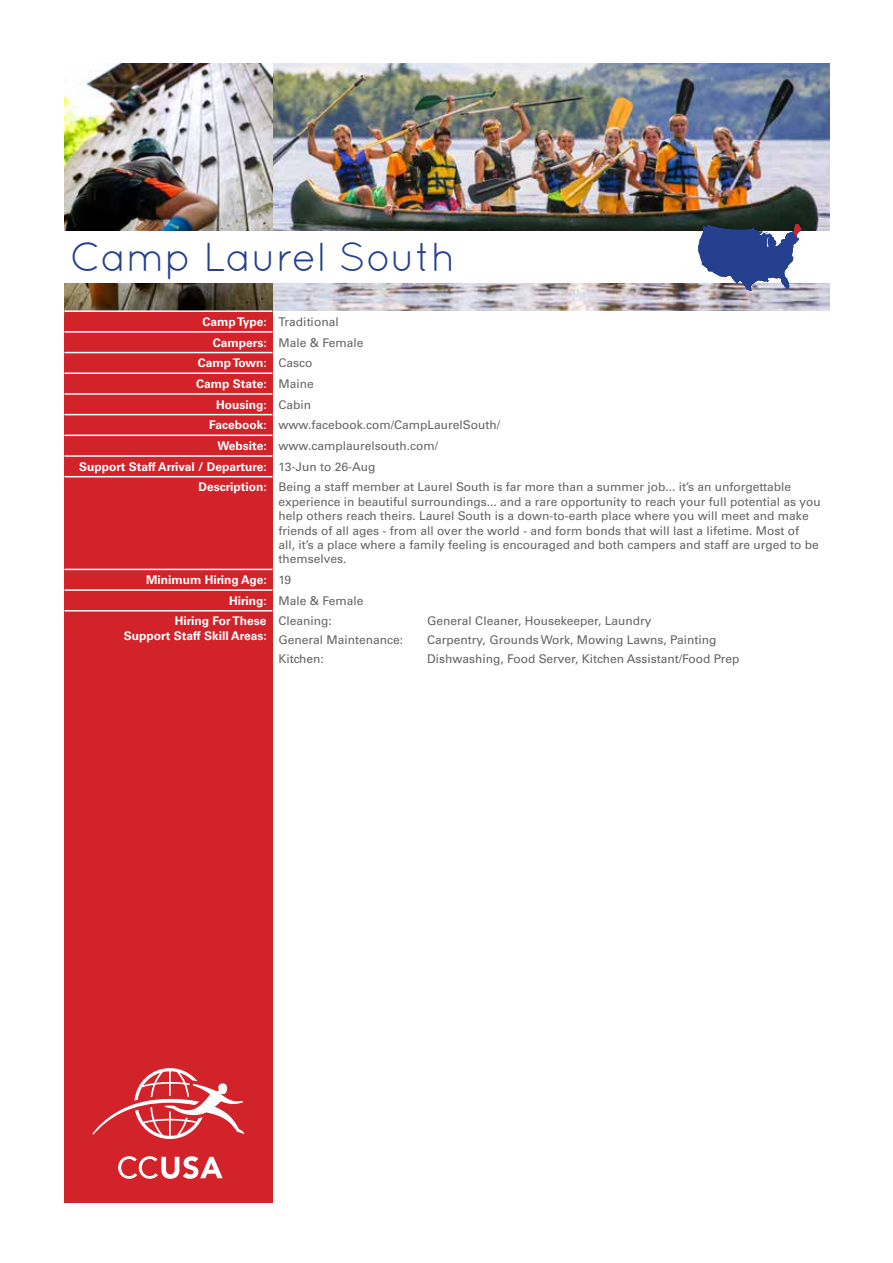
<style>
.page{position:relative;width:893px;height:1263px;background:#fff}
.page>*{position:absolute;margin:0;border:0;box-sizing:border-box;transform-origin:0 0}
.t1{font:40.5px "Quicksand";color:#25408f}
.t2{font:12px/14.4px "Univers LT Std";color:#636466}
.t3{font:700 12px "Univers LT Std";color:#fff}
.s1{font-weight:700;color:#fff}
.s2{font-weight:400;color:#636466}
</style>
<div class="page">
<div style="left:65px;top:73px;width:208px;height:1129px;background:#d2232a"></div>
<img style="left:272px;top:64px;width:557px;height:246px">
<img style="left:65px;top:64px;width:207px;height:246px">
<svg style="left:65px;top:351px;width:207px;height:261px"></svg>
<hr style="left:65px;top:310px;width:207px;height:2px;background:#fff">
<hr style="left:65px;top:331px;width:207px;height:2px;background:#fff">
<hr style="left:65px;top:352px;width:207px;height:1px;background:#fff">
<hr style="left:65px;top:372px;width:207px;height:2px;background:#fff">
<hr style="left:65px;top:393px;width:207px;height:2px;background:#fff">
<hr style="left:65px;top:414px;width:207px;height:1px;background:#fff">
<hr style="left:65px;top:435px;width:207px;height:1px;background:#fff">
<hr style="left:65px;top:455px;width:207px;height:2px;background:#fff">
<hr style="left:65px;top:476px;width:207px;height:1px;background:#fff">
<hr style="left:65px;top:569px;width:207px;height:1px;background:#fff">
<hr style="left:65px;top:589px;width:207px;height:2px;background:#fff">
<hr style="left:65px;top:610px;width:207px;height:1px;background:#fff">
<svg style="left:92px;top:1068px;width:152px;height:71px"></svg>
<svg style="left:118px;top:1156px;width:105px;height:23px"></svg>
<div style="left:57px;top:232px;width:836px;height:51px;background:#fff"></div>
<svg style="left:698px;top:224px;width:103px;height:67px"></svg>
<h1 class="t1" style="left:70px;top:233px;width:387px">Camp Laurel South</h1>
<p class="t2" style="left:202px;top:314px;width:138px"><span class="s1">Camp Type:</span> Traditional</p>
<p class="t2" style="left:213px;top:335px;width:152px"><span class="s1">Campers:</span> Male &amp; Female</p>
<p class="t3" style="left:198px;top:356px;width:116px">Camp Town: <span class="s2">Casco</span></p>
<p class="t3" style="left:196px;top:377px;width:119px">Camp State: <span class="s2">Maine</span></p>
<p class="t3" style="left:216px;top:397px;width:97px">Housing: <span class="s2">Cabin</span></p>
<p class="t2" style="left:209px;top:418px;width:292px"><span class="s1">Facebook:</span> www.facebook.com/CampLaurelSouth/</p>
<p class="t2" style="left:217px;top:439px;width:222px"><span class="s1">Website:</span> www.camplaurelsouth.com/</p>
<p class="t3" style="left:79px;top:459px;width:298px">Support Staff Arrival / Departure: <span class="s2">13-Jun to 26-Aug</span></p>
<p class="t2" style="left:199px;top:480px;width:594px"><span class="s1">Description:</span> Being a staff member at Laurel South is far more than a summer job... it’s an unforgettable</p>
<p class="t2" style="left:278px;top:494px;width:544px">experience in beautiful surroundings... and a rare opportunity to reach your full potential as you help others reach theirs. Laurel South is a down-to-earth place where you will meet and make friends of all ages - from all over the world - and form bonds that will last a lifetime. Most of<br>all, it’s a place where a family feeling is encouraged and both campers and staff are urged to be themselves.</p>
<p class="t3" style="left:146px;top:573px;width:147px">Minimum Hiring Age: <span class="s2">19</span></p>
<p class="t2" style="left:229px;top:593px;width:136px"><span class="s1">Hiring:</span> Male &amp; Female</p>
<p class="t3" style="left:175px;top:614px;width:93px">Hiring For These</p>
<p class="t3" style="left:124px;top:629px;width:144px">Support Staff Skill Areas:</p>
<p class="t2" style="left:278px;top:614px;width:55px">Cleaning:</p>
<p class="t2" style="left:427px;top:614px;width:226px">General Cleaner, Housekeeper, Laundry</p>
<p class="t2" style="left:278px;top:633px;width:126px">General Maintenance:</p>
<p class="t2" style="left:427px;top:633px;width:291px">Carpentry, Grounds Work, Mowing Lawns, Painting</p>
<p class="t2" style="left:278px;top:651px;width:47px">Kitchen:</p>
<p class="t2" style="left:427px;top:651px;width:314px">Dishwashing, Food Server, Kitchen Assistant/Food Prep</p>
</div>
